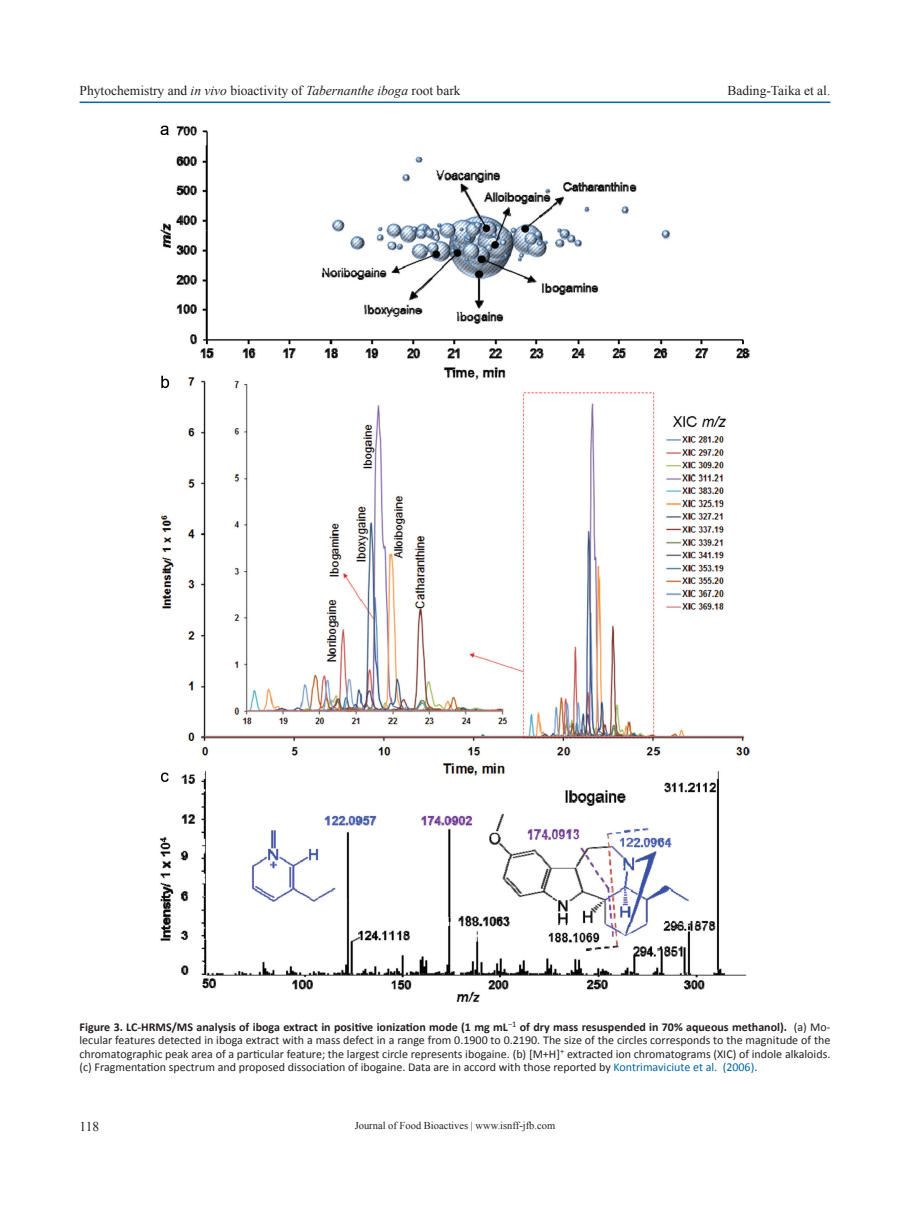
<style>
.page{position:relative;width:919px;height:1217px;background:#fff}
.page>*{position:absolute;margin:0;border:0;box-sizing:border-box;transform-origin:0 0}
.t1{font:13.5px "Times New Roman";color:#231f20}
.t2{font:12px/13.5px "Calibri";color:#231f20;text-align:justify}
.t3{font:10.5px "Times New Roman";color:#231f20}
.s1{font-style:italic}
.s2{font-weight:700}
.s3{color:#0065a4}
</style>
<div class="page">
<hr style="left:80px;top:101px;width:750px;height:2px;background:#0065a4">
<img style="left:160px;top:125px;width:590px;height:877px">
<p class="t1" style="left:80px;top:81px;width:382px">Phytochemistry and <span class="s1">in vivo</span> bioactivity of <span class="s1">Tabernanthe iboga</span> root bark</p>
<p class="t1" style="left:727px;top:81px;width:104px">Bading-Taika et al.</p>
<p class="t2" style="left:79px;top:1019px;width:752px"><span class="s2">Figure 3. LC-HRMS/MS analysis of iboga extract in positive ionization mode (1 mg mL</span><sup>−1</sup> <span class="s2">of dry mass resuspended in 70% aqueous methanol).</span> (a) Mo&shy;lecular features detected in iboga extract with a mass defect in a range from 0.1900 to 0.2190. The size of the circles corresponds to the magnitude of the chromatographic peak area of a particular feature; the largest circle represents ibogaine. (b) [M+H]<sup>+</sup> extracted ion chromatograms (XIC) of indole alkaloids. (c) Fragmentation spectrum and proposed dissociation of ibogaine. Data are in accord with those reported by <span class="s3">Kontrimaviciute et al. (2006)</span>.</p>
<p class="t1" style="left:80px;top:1116px;width:21px">118</p>
<p class="t3" style="left:354px;top:1117px;width:202px">Journal of Food Bioactives | www.isnff-jfb.com</p>
</div>
